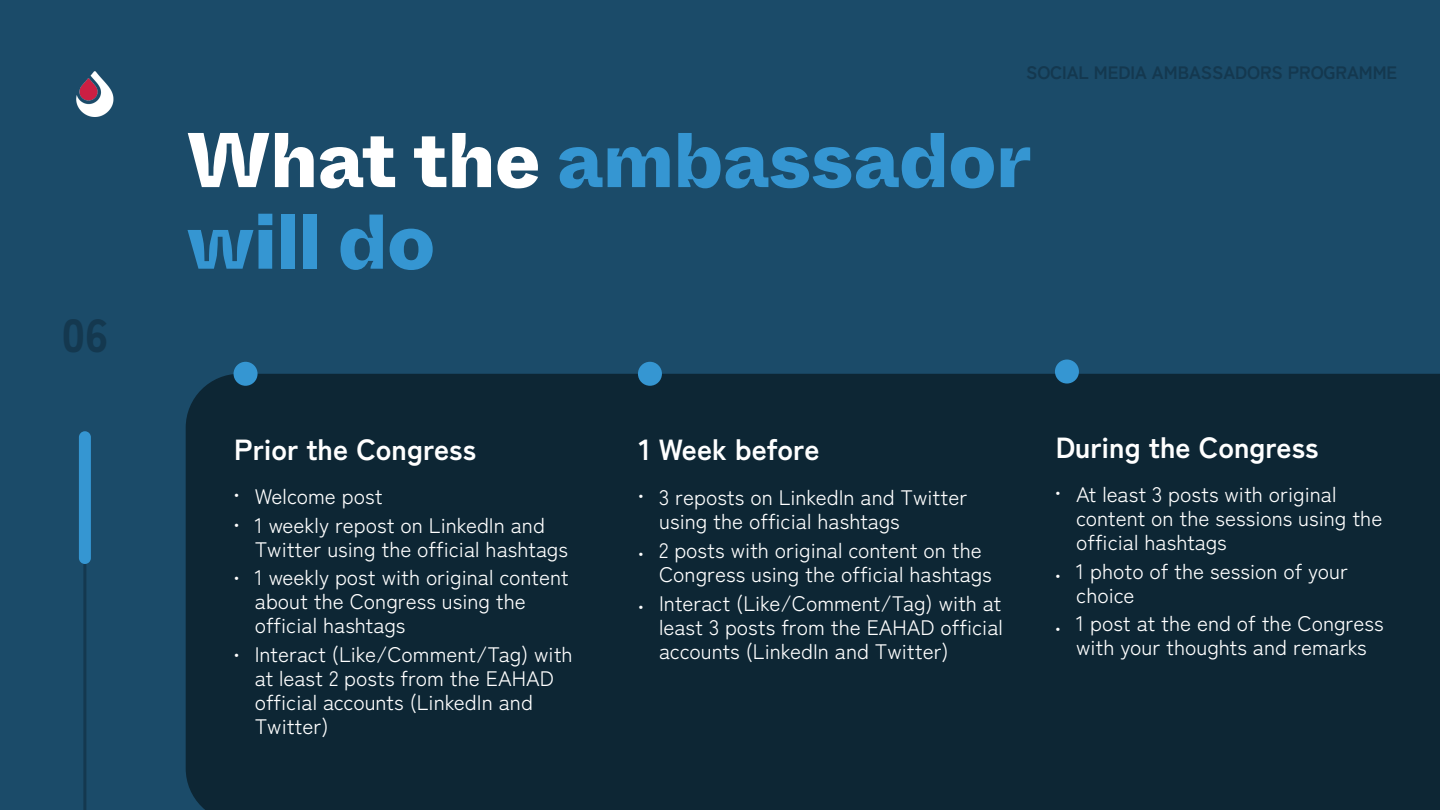
<style>
.page{position:relative;width:1440px;height:810px;background:#1b4b69}
.page>*{position:absolute;margin:0;border:0;box-sizing:border-box;transform-origin:0 0}
.t1{font:800 77.32px/81.6px "Whyte Inktrap";color:#3596d2}
.t2{font:900 46.35px "Zen Kaku Gothic New";color:#14384f}
.t3{font:700 29.1px "Zen Kaku Gothic New";color:#fff}
.t4{font:21px/24px "Zen Kaku Gothic New";color:#fff}
.t5{font:700 18px "Zen Kaku Gothic New";color:#14384f}
.s1{color:#fff}
</style>
<div class="page">
<img style="left:76px;top:71px;width:38px;height:46px">
<hr style="left:83px;top:486px;width:3px;height:324px;background:#14384f">
<div style="left:79px;top:431px;width:12px;height:133px;background:#3596d2;border-radius:6px"></div>
<div style="left:186px;top:374px;width:1254px;height:436px;background:#0d2634"></div>
<div style="left:234px;top:362px;width:24px;height:24px;background:#3596d2;border-radius:50%"></div>
<div style="left:638px;top:362px;width:24px;height:24px;background:#3596d2;border-radius:50%"></div>
<div style="left:1055px;top:360px;width:24px;height:24px;background:#3596d2;border-radius:50%"></div>
<h2 class="t2" style="left:62px;top:305px;width:48px">06</h2>
<p class="t5" style="left:1026px;top:61px;width:373px">SOCIAL MEDIA AMBASSADORS PROGRAMME</p>
<h1 class="t1" style="left:187px;top:116px;width:846px"><span class="s1">What the</span> ambassador will do</h1>
<h3 class="t3" style="left:234px;top:431px;width:243px">Prior the Congress</h3>
<h3 class="t3" style="left:639px;top:431px;width:182px">1 Week before</h3>
<h3 class="t3" style="left:1056px;top:429px;width:264px">During the Congress</h3>
<p class="t4" style="left:234px;top:482px;width:8px;line-height:29.2px">• •</p>
<p class="t4" style="left:234px;top:567px;width:8px">•</p>
<p class="t4" style="left:234px;top:644px;width:8px">•</p>
<p class="t4" style="left:255px;top:482px;width:292px;line-height:28.5px">Welcome post<br>1 weekly repost on LinkedIn and</p>
<p class="t4" style="left:255px;top:535px;width:315px;line-height:28.5px">Twitter using the official hashtags<br>1 weekly post with original content</p>
<p class="t4" style="left:255px;top:590px;width:273px">about the Congress using the official hashtags</p>
<p class="t4" style="left:255px;top:642px;width:319px">Interact (Like/Comment/Tag) with at least 2 posts from the EAHAD official accounts (LinkedIn and<br>Twitter)</p>
<p class="t4" style="left:638px;top:485px;width:8px">•</p>
<p class="t4" style="left:638px;top:543px;width:8px">•</p>
<p class="t4" style="left:638px;top:597px;width:8px">•</p>
<p class="t4" style="left:659px;top:485px;width:310px">3 reposts on LinkedIn and Twitter using the official hashtags</p>
<p class="t4" style="left:659px;top:538px;width:334px">2 posts with original content on the<br>Congress using the official hashtags</p>
<p class="t4" style="left:659px;top:591px;width:345px;text-align:justify">Interact (Like/Comment/Tag) with at least 3 posts from the EAHAD official accounts (LinkedIn and Twitter)</p>
<p class="t4" style="left:1055px;top:483px;width:8px">•</p>
<p class="t4" style="left:1055px;top:565px;width:8px">•</p>
<p class="t4" style="left:1055px;top:618px;width:8px">•</p>
<p class="t4" style="left:1076px;top:483px;width:308px">At least 3 posts with original content on the sessions using the official hashtags</p>
<p class="t4" style="left:1076px;top:559px;width:273px">1 photo of the session of your choice</p>
<p class="t4" style="left:1076px;top:612px;width:309px">1 post at the end of the Congress with your thoughts and remarks</p>
</div>
